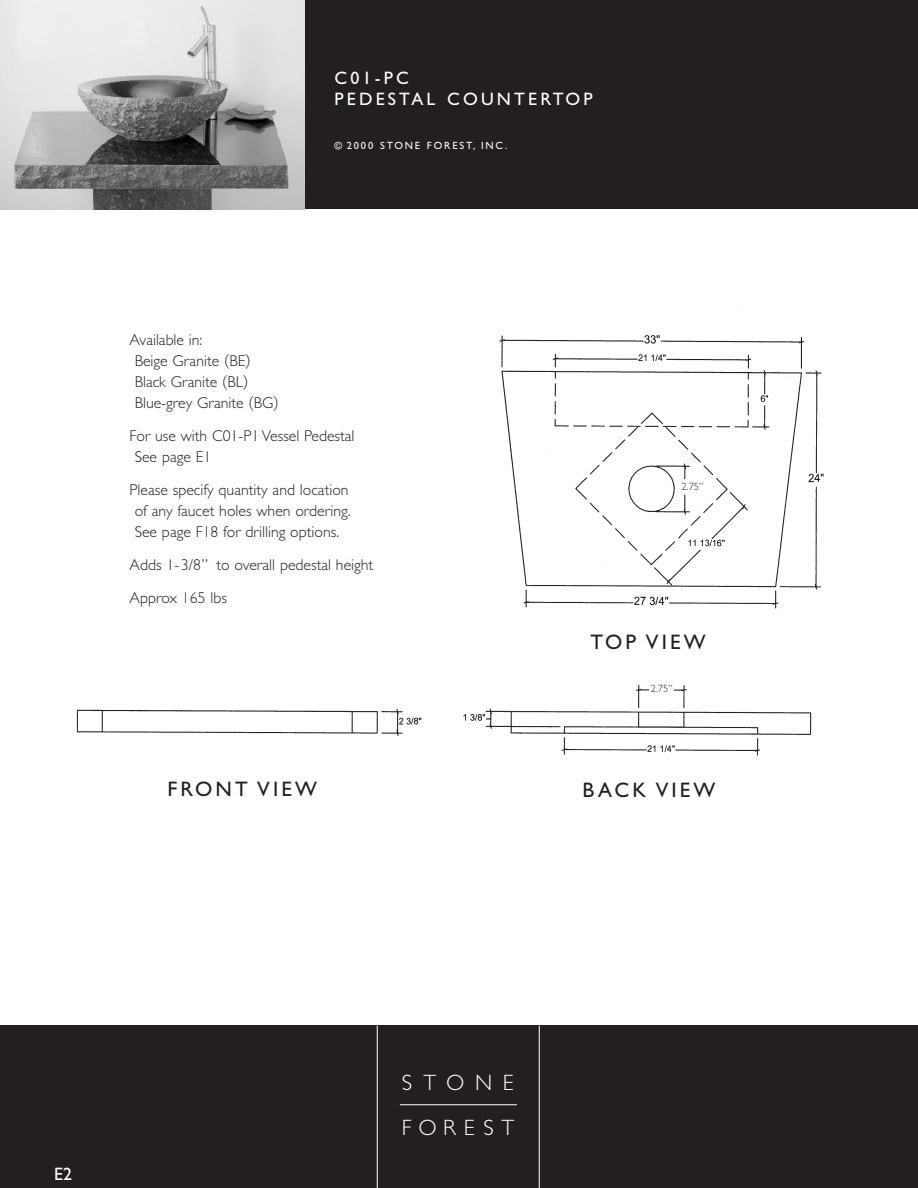
<style>
.page{position:relative;width:918px;height:1188px;background:#fff}
.page>*{position:absolute;margin:0;border:0;box-sizing:border-box;transform-origin:0 0}
.t1{font:300 22.2px/44.5px "Gill Sans";letter-spacing:.395em;color:#fff}
.t2{font:21px "Gill Sans";letter-spacing:.15em;color:#231f20}
.t3{font:18px/21.6px "Gill Sans";letter-spacing:.175em;color:#fff}
.t4{font:300 15.75px/21px "Gill Sans";color:#231f20}
.t5{font:10.5px "Gill Sans";letter-spacing:.175em;color:#fff}
.t6{font:300 10.5px "Gill Sans";color:#231f20}
</style>
<div class="page">
<div style="left:0;top:1025px;width:918px;height:163px;background:#231f20"></div>
<div style="left:378px;top:1025px;width:162px;height:162px;border:1px solid #231f20"></div>
<hr style="left:400px;top:1104px;width:117px;height:1px;background:#fff">
<hr style="left:377px;top:1025px;width:1px;height:163px;background:#fff">
<hr style="left:539px;top:1025px;width:1px;height:163px;background:#fff">
<div style="left:0;top:0;width:918px;height:209px;background:#231f20"></div>
<img style="left:0;top:0;width:304px;height:209px">
<img style="left:76px;top:307px;width:748px;height:449px">
<div style="left:119px;top:333px;width:314px;height:362px;background:#fff"></div>
<div style="left:539px;top:620px;width:218px;height:44px;background:#fff"></div>
<div style="left:679px;top:480px;width:26px;height:14px;background:#fff"></div>
<div style="left:649px;top:682px;width:25px;height:14px;background:#fff"></div>
<p class="t3" style="left:335px;top:67px;width:260px">C01-PC<br>PEDESTAL COUNTERTOP</p>
<p class="t5" style="left:335px;top:139px;width:174px">© 2000 STONE FOREST, INC.</p>
<p class="t4" style="left:135px;top:329px;width:146px;text-indent:-5px">Available in:<br>Beige Granite (BE)<br>Black Granite (BL)<br>Blue-grey Granite (BG)</p>
<p class="t4" style="left:135px;top:425px;width:221px;text-indent:-5px">For use with C01-P1 Vessel Pedestal<br>See page E1</p>
<p class="t4" style="left:130px;top:479px;width:223px;text-align:center">Please specify quantity and location of any faucet holes when ordering.<br>See page F18 for drilling options.</p>
<p class="t4" style="left:130px;top:548px;width:245px;line-height:33px">Adds 1-3/8” to overall pedestal height<br>Approx 165 lbs</p>
<p class="t6" style="left:682px;top:480px;width:23px">2.75”</p>
<h2 class="t2" style="left:591px;top:630px;width:116px">TOP VIEW</h2>
<p class="t6" style="left:651px;top:682px;width:23px">2.75”</p>
<h2 class="t2" style="left:168px;top:777px;width:151px">FRONT VIEW</h2>
<h2 class="t2" style="left:583px;top:777px;width:134px">BACK VIEW</h2>
<p class="t3" style="left:54px;top:1163px;width:19px">E2</p>
<h1 class="t1" style="left:402px;top:1060px;width:114px">STONE<br>FOREST</h1>
</div>
